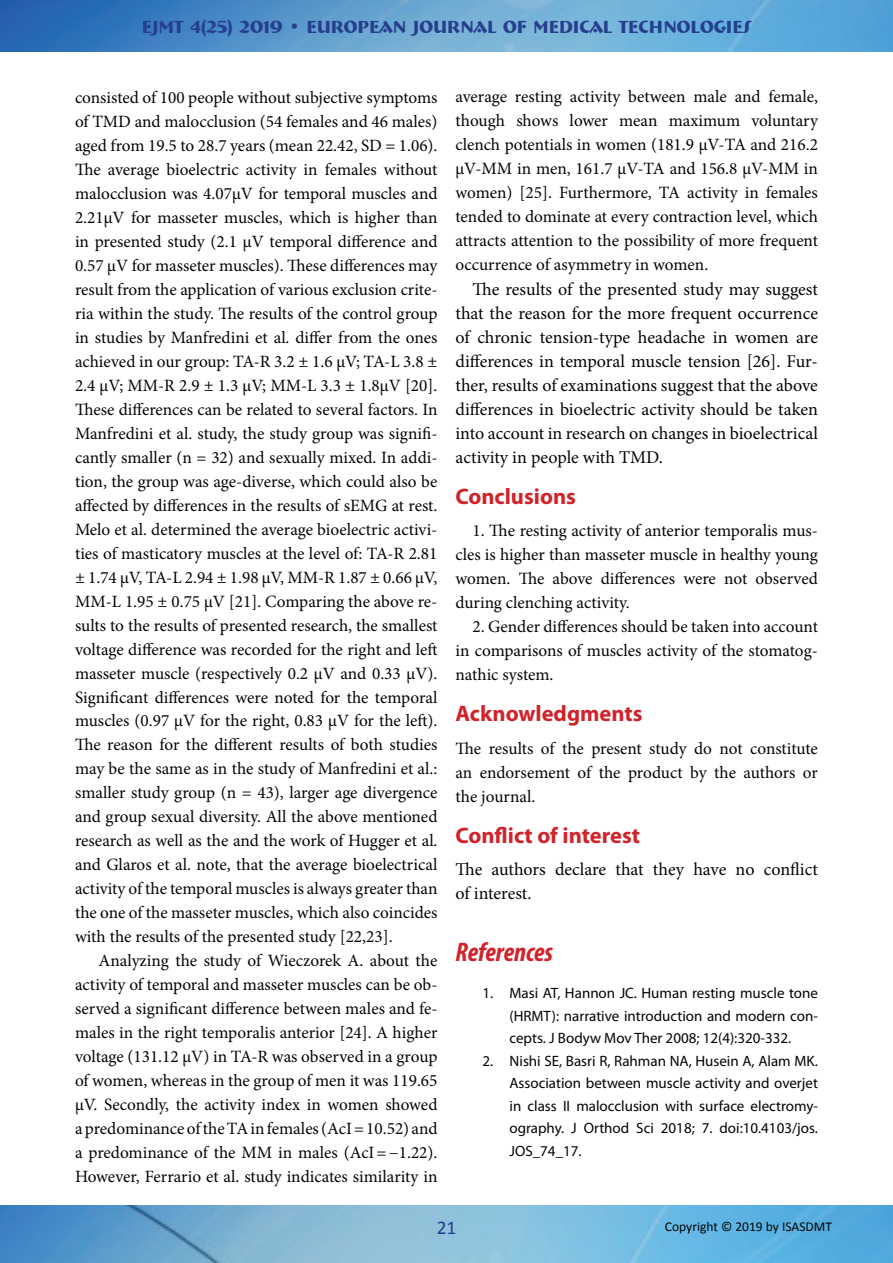
<style>
.page{position:relative;width:893px;height:1263px;background:#fff}
.page>*{position:absolute;margin:0;border:0;box-sizing:border-box;transform-origin:0 0}
.t1{font:italic 700 condensed 27px "Myriad Pro";color:#d1232a}
.t2{font:700 22.5px "Myriad Pro";color:#d1232a}
.t3{font:19.5px "Calibri";color:#253f8e}
.t4{font:18px/24px "Minion Pro";color:#040503;text-align:justify}
.t5{font:700 18px "Bremen BT";color:#253f8e}
.t6{font:17.25px/24px "Minion Pro";color:#040503;text-align:justify}
.t7{font:15px/22.5px "Myriad Pro";color:#040503;text-align:justify}
.t8{font:13.5px "Calibri";color:#040503}
</style>
<div class="page">
<img style="left:0;top:0;width:893px;height:52px">
<img style="left:0;top:1205px;width:893px;height:58px">
<p class="t5" style="left:142px;top:15px;width:611px">EJMT 4(25) 2019 • EUROPEAN JOURNAL OF MEDICAL TECHNOLOGIES</p>
<p class="t6" style="left:75px;top:85px;width:364px">consisted of 100 people without subjective symptoms of TMD and malocclusion (54 females and 46 males) aged from 19.5 to 28.7 years (mean 22.42, SD = 1.06).<br>The average bioelectric activity in females without malocclusion was 4.07μV for temporal muscles and 2.21μV for masseter muscles, which is higher than in presented study (2.1 μV temporal difference and 0.57 μV for masseter muscles). These differences may result from the application of various exclusion crite&shy;ria within the study. The results of the control group in studies by Manfredini et al. differ from the ones achieved in our group: TA-R 3.2 ± 1.6 μV; TA-L 3.8 ± 2.4 μV; MM-R 2.9 ± 1.3 μV; MM-L 3.3 ± 1.8μV [20].<br>These differences can be related to several factors. In Manfredini et al. study, the study group was signifi&shy;cantly smaller (n = 32) and sexually mixed. In addi&shy;tion, the group was age-diverse, which could also be affected by differences in the results of sEMG at rest.<br>Melo et al. determined the average bioelectric activi&shy;ties of masticatory muscles at the level of: TA-R 2.81 ± 1.74 μV, TA-L 2.94 ± 1.98 μV, MM-R 1.87 ± 0.66 μV, MM-L 1.95 ± 0.75 μV [21]. Comparing the above re&shy;sults to the results of presented research, the smallest voltage difference was recorded for the right and left masseter muscle (respectively 0.2 μV and 0.33 μV).<br>Significant differences were noted for the temporal muscles (0.97 μV for the right, 0.83 μV for the left).<br>The reason for the different results of both studies may be the same as in the study of Manfredini et al.: smaller study group (n = 43), larger age divergence and group sexual diversity. All the above mentioned research as well as the and the work of Hugger et al. and Glaros et al. note, that the average bioelectrical activity of the temporal muscles is always greater than the one of the masseter muscles, which also coincides with the results of the presented study [22,23].</p>
<p class="t6" style="left:75px;top:949px;width:364px;text-indent:24px">Analyzing the study of Wieczorek A. about the activity of temporal and masseter muscles can be ob&shy;served a significant difference between males and fe&shy;males in the right temporalis anterior [24]. A higher voltage (131.12 μV) in TA-R was observed in a group of women, whereas in the group of men it was 119.65 μV. Secondly, the activity index in women showed a predominance of the TA in females (AcI=10.52) and a predominance of the MM in males (AcI=−1.22).<br>However, Ferrario et al. study indicates similarity in</p>
<p class="t6" style="left:455px;top:85px;width:364px">average resting activity between male and female, though shows lower mean maximum voluntary clench potentials in women (181.9 μV-TA and 216.2 μV-MM in men, 161.7 μV-TA and 156.8 μV-MM in women) [25]. Furthermore, TA activity in females tended to dominate at every contraction level, which attracts attention to the possibility of more frequent occurrence of asymmetry in women.</p>
<p class="t4" style="left:455px;top:277px;width:364px;text-indent:17px">The results of the presented study may suggest that the reason for the more frequent occurrence of chronic tension-type headache in women are differences in temporal muscle tension [26]. Fur&shy;ther, results of examinations suggest that the above differences in bioelectric activity should be taken into account in research on changes in bioelectrical activity in people with TMD.</p>
<h2 class="t2" style="left:455px;top:481px;width:122px">Conclusions</h2>
<p class="t6" style="left:455px;top:519px;width:364px;text-indent:17px">1. The resting activity of anterior temporalis mus&shy;cles is higher than masseter muscle in healthy young women. The above differences were not observed during clenching activity.</p>
<p class="t6" style="left:455px;top:615px;width:364px;text-indent:17px">2. Gender differences should be taken into account in comparisons of muscles activity of the stomatog&shy;nathic system.</p>
<h2 class="t2" style="left:455px;top:699px;width:188px">Acknowledgments</h2>
<p class="t6" style="left:455px;top:736px;width:364px">The results of the present study do not constitute an endorsement of the product by the authors or the journal.</p>
<h2 class="t2" style="left:455px;top:820px;width:186px">Conflict of interest</h2>
<p class="t4" style="left:455px;top:857px;width:364px">The authors declare that they have no conflict of interest.</p>
<h1 class="t1" style="left:455px;top:935px;width:99px">References</h1>
<p class="t7" style="left:509px;top:982px;width:310px;text-indent:-27px">1. Masi AT, Hannon JC. Human resting muscle tone (HRMT): narrative introduction and modern con&shy;cepts. J Bodyw Mov Ther 2008; 12(4):320-332.</p>
<p class="t7" style="left:509px;top:1049px;width:310px;text-indent:-27px">2. Nishi SE, Basri R, Rahman NA, Husein A, Alam MK.<br>Association between muscle activity and overjet in class II malocclusion with surface electromy&shy;ography. J Orthod Sci 2018; 7. doi:10.4103/jos.<br>JOS_74_17.</p>
<p class="t3" style="left:437px;top:1215px;width:21px">21</p>
<p class="t8" style="left:665px;top:1218px;width:169px">Copyright © 2019 by ISASDMT</p>
</div>
